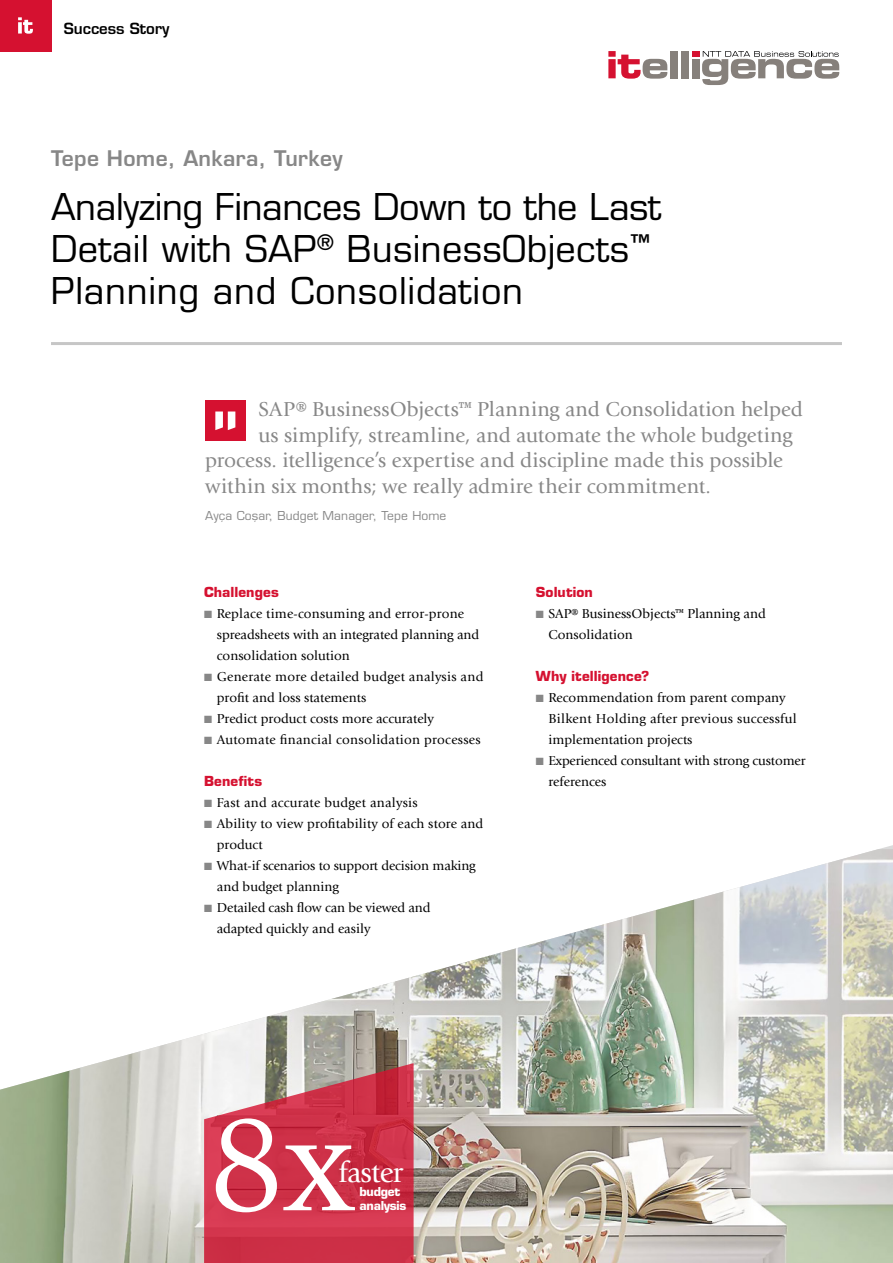
<style>
.page{position:relative;width:893px;height:1263px;background:#fff}
.page>*{position:absolute;margin:0;border:0;box-sizing:border-box;transform-origin:0 0}
.t1{font:142.2px "Giovanni LTCE";color:#fff}
.t2{font:500 36px/42px "Eurostile LTCE";letter-spacing:.01em;color:#000}
.t3{font:29.55px "Giovanni LTCE";letter-spacing:-.025em;color:#fff}
.t4{font:21px "Giovanni LTCE";color:#878787}
.t5{font:600 21px "Eurostile LTCE";letter-spacing:.015em;color:#878787}
.t6{font:600 15px "Eurostile LTCE";color:#000}
.t7{font:13.5px/21px "Giovanni LTCE";color:#000}
.t8{font:13.5px/21px "Giovanni LTCE";letter-spacing:.02em;color:#000}
.t9{font:700 13.5px "Eurostile LTCE";letter-spacing:.01em;color:#d51130}
.t10{font:500 12px "Eurostile LTCE";letter-spacing:.01em;color:#878787}
.t11{font:700 12px/14.4px "Eurostile LTCE";letter-spacing:-.025em;color:#fff}
.s1{color:#878787}
</style>
<div class="page">
<img style="left:0;top:849px;width:893px;height:414px">
<div style="left:0;top:0;width:51px;height:51px;background:#d51130"></div>
<svg style="left:18px;top:17px;width:15px;height:17px"></svg>
<svg style="left:608px;top:51px;width:59px;height:28px"></svg>
<div style="left:670px;top:51px;width:7px;height:27px;background:#86807b"></div>
<div style="left:681px;top:51px;width:7px;height:27px;background:#86807b"></div>
<div style="left:692px;top:51px;width:7px;height:6px;background:#d51130"></div>
<div style="left:692px;top:59px;width:7px;height:19px;background:#86807b"></div>
<svg style="left:702px;top:51px;width:137px;height:34px"></svg>
<svg style="left:204px;top:1063px;width:210px;height:200px;background:#ce485b"></svg>
<div style="left:205px;top:401px;width:41px;height:40px;background:#d51130"></div>
<svg style="left:215px;top:411px;width:20px;height:19px"></svg>
<hr style="left:51px;top:342px;width:791px;height:3px;background:#c6c6c6">
<p class="t6" style="left:64px;top:19px;width:107px">Success Story</p>
<h3 class="t5" style="left:51px;top:145px;width:293px">Tepe Home, Ankara, Turkey</h3>
<h2 class="t2" style="left:51px;top:186px;width:612px">Analyzing Finances Down to the Last<br>Detail with SAP<sup>®</sup> BusinessObjects<sup>™<br></sup>Planning and Consolidation</h2>
<h3 class="t4" style="left:258px;top:398px;width:546px">SAP® BusinessObjects™ Planning and Consolidation helped</h3>
<h3 class="t4" style="left:258px;top:423px;width:536px">us simplify, streamline, and automate the whole budgeting</h3>
<h3 class="t4" style="left:205px;top:449px;width:579px">process. itelligence’s expertise and discipline made this possible</h3>
<h3 class="t4" style="left:205px;top:474px;width:507px">within six months; we really admire their commitment.</h3>
<p class="t10" style="left:205px;top:508px;width:243px">Ayça Coşar, Budget Manager, Tepe Home</p>
<p class="t9" style="left:204px;top:584px;width:76px">Challenges</p>
<p class="t7" style="left:217px;top:603px;width:264px;text-indent:-13px"><span class="s1">■</span> Replace time-consuming and error-prone spreadsheets with an integrated planning and consolidation solution</p>
<p class="t8" style="left:217px;top:666px;width:268px;text-indent:-13px"><span class="s1">■</span> Generate more detailed budget analysis and profit and loss statements</p>
<p class="t7" style="left:204px;top:708px;width:231px"><span class="s1">■</span> Predict product costs more accurately</p>
<p class="t8" style="left:204px;top:729px;width:278px"><span class="s1">■</span> Automate financial consolidation processes</p>
<p class="t9" style="left:204px;top:773px;width:60px">Benefits</p>
<p class="t8" style="left:204px;top:792px;width:215px"><span class="s1">■</span> Fast and accurate budget analysis</p>
<p class="t7" style="left:217px;top:813px;width:268px;text-indent:-13px"><span class="s1">■</span> Ability to view profitability of each store and product</p>
<p class="t7" style="left:217px;top:855px;width:260px;text-indent:-13px"><span class="s1">■</span> What-if scenarios to support decision making and budget planning</p>
<p class="t7" style="left:217px;top:897px;width:215px;text-indent:-13px"><span class="s1">■</span> Detailed cash flow can be viewed and adapted quickly and easily</p>
<p class="t9" style="left:536px;top:584px;width:59px">Solution</p>
<p class="t7" style="left:549px;top:603px;width:219px;text-indent:-13px"><span class="s1">■</span> SAP® BusinessObjects™ Planning and<br>Consolidation</p>
<p class="t9" style="left:536px;top:668px;width:115px">Why itelligence?</p>
<p class="t7" style="left:549px;top:687px;width:250px;text-indent:-13px"><span class="s1">■</span> Recommendation from parent company<br>Bilkent Holding after previous successful implementation projects</p>
<p class="t7" style="left:548px;top:750px;width:258px;text-indent:-13px"><span class="s1">■</span> Experienced consultant with strong customer references</p>
<h1 class="t1" style="left:207px;top:1084px;width:146px">8x</h1>
<h3 class="t3" style="left:338px;top:1156px;width:66px">faster</h3>
<p class="t11" style="left:360px;top:1184px;width:48px">budget analysis</p>
</div>
